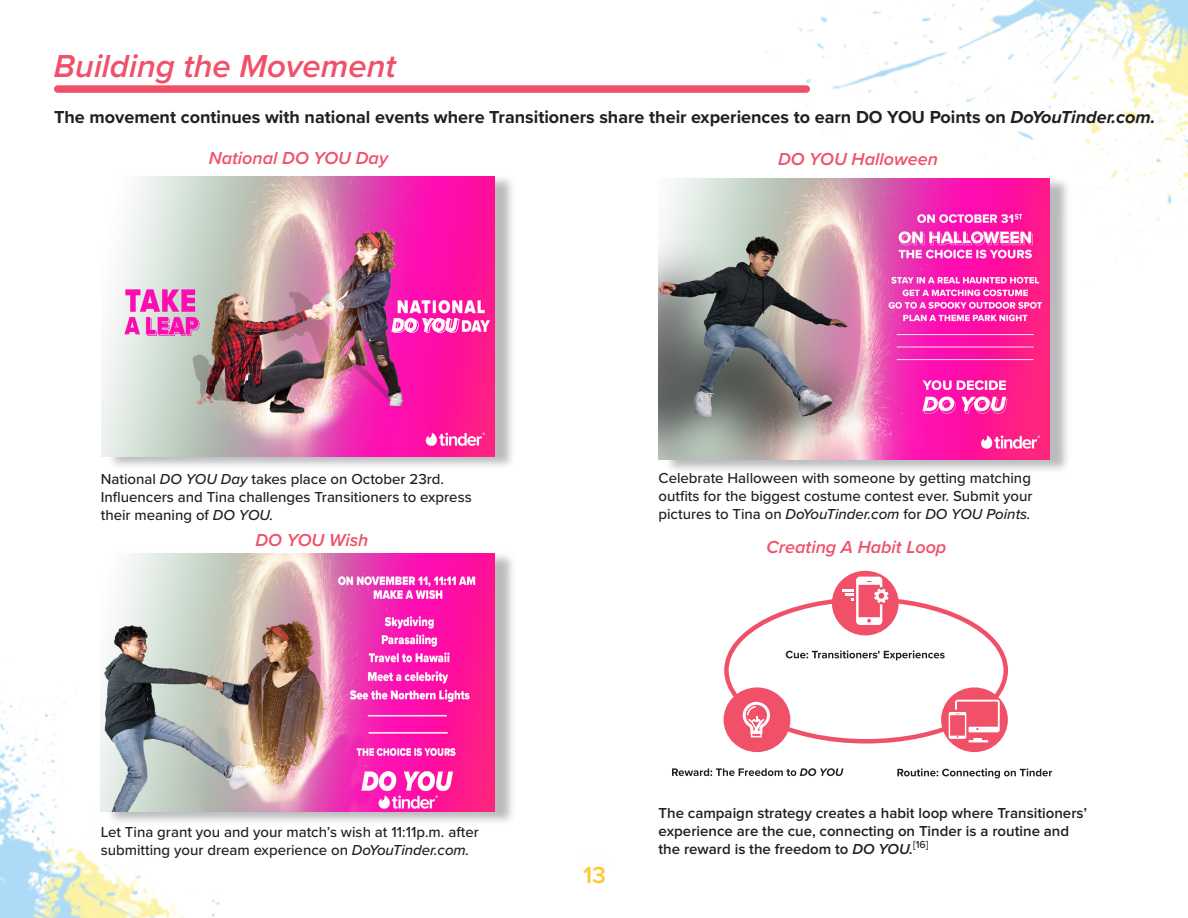
<style>
.page{position:relative;width:1188px;height:918px;background:#fff}
.page>*{position:absolute;margin:0;border:0;box-sizing:border-box;transform-origin:0 0}
.t1{font:italic 600 33px "Proxima Nova";color:#f0516a}
.t2{font:600 24px "Proxima Nova";color:#fec931}
.t3{font:700 18px "Proxima Nova";color:#231f20}
.t4{font:italic 600 18px "Proxima Nova";color:#f05169}
.t5{font:500 15px/18px "Proxima Nova";color:#231f20}
.t6{font:600 15px/18px "Proxima Nova";color:#231f20}
.s1{font-style:italic}
</style>
<div class="page">
<img style="left:0;top:0;width:1188px;height:918px">
<div style="left:106px;top:551px;width:410px;height:275px;background:#a3a4a8;opacity:.75"></div>
<img style="left:100px;top:554px;width:394px;height:258px">
<div style="left:107px;top:174px;width:409px;height:296px;background:#a3a4a8;opacity:.75"></div>
<img style="left:102px;top:176px;width:392px;height:280px">
<div style="left:664px;top:176px;width:408px;height:298px;background:#a3a4a8;opacity:.75"></div>
<img style="left:658px;top:179px;width:392px;height:280px">
<div style="left:941px;top:687px;width:67px;height:65px;background:#f05169;border-radius:50%"></div>
<svg style="left:949px;top:700px;width:51px;height:42px"></svg>
<div style="left:832px;top:571px;width:67px;height:64px;background:#f05169;border-radius:50%"></div>
<svg style="left:842px;top:577px;width:58px;height:49px"></svg>
<svg style="left:897px;top:768px;width:155px;height:11px"></svg>
<svg style="left:672px;top:768px;width:171px;height:8px"></svg>
<svg style="left:786px;top:650px;width:159px;height:10px"></svg>
<div style="left:724px;top:687px;width:66px;height:65px;background:#f05169;border-radius:50%"></div>
<svg style="left:743px;top:701px;width:27px;height:36px"></svg>
<p class="t1" style="left:54px;top:41px;width:344px">Building the Movement</p>
<p class="t3" style="left:54px;top:103px;width:1103px">The movement continues with national events where Transitioners share their experiences to earn DO YOU Points on <span class="s1">DoYouTinder.com.</span></p>
<p class="t4" style="left:209px;top:145px;width:181px">National DO YOU Day</p>
<p class="t4" style="left:778px;top:145px;width:161px">DO YOU Halloween</p>
<p class="t5" style="left:101px;top:470px;width:372px">National <span class="s1">DO YOU Day</span> takes place on October 23rd.<br>Influencers and Tina challenges Transitioners to express their meaning of <span class="s1">DO YOU.</span></p>
<p class="t4" style="left:256px;top:527px;width:114px">DO YOU Wish</p>
<p class="t5" style="left:101px;top:822px;width:380px">Let Tina grant you and your match’s wish at 11:11p.m. after submitting your dream experience on <span class="s1">DoYouTinder.com.</span></p>
<p class="t5" style="left:658px;top:468px;width:376px;text-align:justify">Celebrate Halloween with someone by getting matching outfits for the biggest costume contest ever. Submit your pictures to Tina on <span class="s1">DoYouTinder.com</span> for <span class="s1">DO YOU Points.</span></p>
<p class="t4" style="left:767px;top:534px;width:181px">Creating A Habit Loop</p>
<p class="t2" style="left:583px;top:864px;width:24px">13</p>
<p class="t6" style="left:658px;top:805px;width:430px">The campaign strategy creates a habit loop where Transitioners’ experience are the cue, connecting on Tinder is a routine and the reward is the freedom to <span class="s1">DO YOU.</span><sup>[16]</sup></p>
</div>
